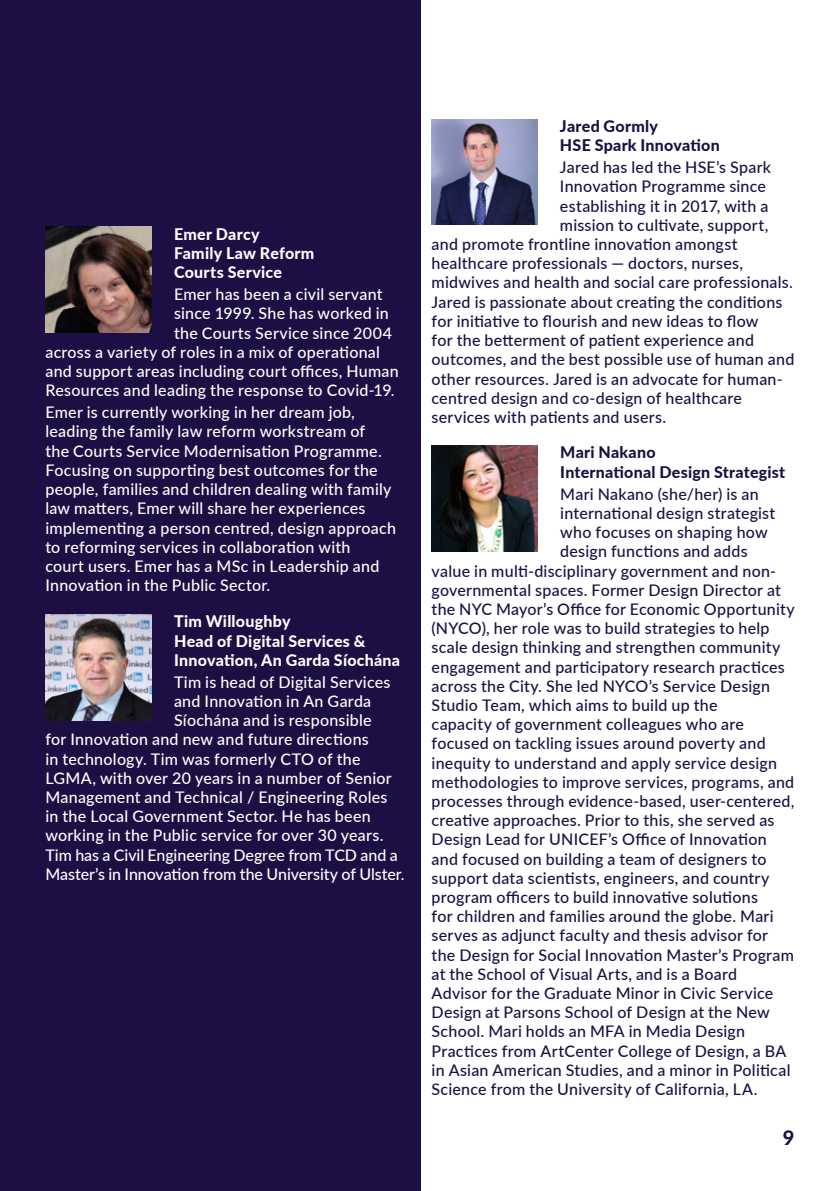
<style>
.page{position:relative;width:840px;height:1191px;background:#fff}
.page>*{position:absolute;margin:0;border:0;box-sizing:border-box;transform-origin:0 0}
.t1{font:800 20px "Lato";color:#1d0f44}
.Body_copy{font:500 16px "Lato";letter-spacing:.015em;color:#1d0f44}
.Body_copy-2{font:500 16px/19.2px "Lato";letter-spacing:.015em;color:#fff}
.Body_copy-3{font:800 16px/19.2px "Lato";letter-spacing:.015em;color:#fff}
.Body_copy-4{font:500 16px "Lato";letter-spacing:-.005em;color:#fff}
.Body_copy-5{font:800 16px/19.2px "Lato";letter-spacing:.015em;color:#1d0f44}
</style>
<div class="page">
<div style="left:0;top:0;width:420px;height:1191px;background:#1d0f44"></div>
<img style="left:45px;top:227px;width:106px;height:106px">
<img style="left:431px;top:446px;width:106px;height:105px">
<img style="left:45px;top:614px;width:106px;height:106px">
<img style="left:431px;top:119px;width:106px;height:106px">
<p class="Body_copy-3" style="left:174px;top:224px;width:142px">Emer Darcy<br>Family Law Reform<br>Courts Service</p>
<p class="Body_copy-2" style="left:174px;top:284px;width:210px">Emer has been a civil servant</p>
<p class="Body_copy-2" style="left:174px;top:303px;width:216px">since 1999. She has worked in</p>
<p class="Body_copy-2" style="left:174px;top:322px;width:219px">the Courts Service since 2004</p>
<p class="Body_copy-2" style="left:45px;top:342px;width:336px">across a variety of roles in a mix of operational</p>
<p class="Body_copy-2" style="left:45px;top:361px;width:355px">and support areas including court offices, Human</p>
<p class="Body_copy-2" style="left:45px;top:380px;width:350px">Resources and leading the response to Covid-19.</p>
<p class="Body_copy-2" style="left:45px;top:402px;width:352px">Emer is currently working in her dream job, leading the family law reform workstream of<br>the Courts Service Modernisation Programme.<br>Focusing on supporting best outcomes for the people, families and children dealing with family law matters, Emer will share her experiences implementing a person centred, design approach to reforming services in collaboration with<br>court users. Emer has a MSc in Leadership and Innovation in the Public Sector.</p>
<p class="Body_copy-3" style="left:174px;top:611px;width:227px">Tim Willoughby<br>Head of Digital Services &amp;<br>Innovation, An Garda Síochána</p>
<p class="Body_copy-2" style="left:174px;top:671px;width:218px">Tim is head of Digital Services</p>
<p class="Body_copy-2" style="left:174px;top:691px;width:199px">and Innovation in An Garda</p>
<p class="Body_copy-2" style="left:174px;top:710px;width:199px">Síochána and is responsible</p>
<p class="Body_copy-2" style="left:45px;top:729px;width:325px">for Innovation and new and future directions</p>
<p class="Body_copy-2" style="left:45px;top:748px;width:316px">in technology. Tim was formerly CTO of the</p>
<p class="Body_copy-2" style="left:45px;top:767px;width:348px">LGMA, with over 20 years in a number of Senior</p>
<p class="Body_copy-2" style="left:45px;top:787px;width:343px">Management and Technical / Engineering Roles</p>
<p class="Body_copy-2" style="left:45px;top:806px;width:326px">in the Local Government Sector. He has been</p>
<p class="Body_copy-2" style="left:45px;top:825px;width:339px">working in the Public service for over 30 years.</p>
<p class="Body_copy-4" style="left:45px;top:843px;width:353px">Tim has a Civil Engineering Degree from TCD and a</p>
<p class="Body_copy-4" style="left:45px;top:862px;width:360px">Master’s in Innovation from the University of Ulster.</p>
<p class="Body_copy-5" style="left:559px;top:116px;width:161px">Jared Gormly<br>HSE Spark Innovation</p>
<p class="Body_copy" style="left:559px;top:156px;width:212px">Jared has led the HSE’s Spark</p>
<p class="Body_copy" style="left:559px;top:175px;width:207px">Innovation Programme since</p>
<p class="Body_copy" style="left:559px;top:194px;width:210px">establishing it in 2017, with a</p>
<p class="Body_copy" style="left:559px;top:213px;width:210px">mission to cultivate, support,</p>
<p class="Body_copy" style="left:431px;top:233px;width:307px">and promote frontline innovation amongst</p>
<p class="Body_copy" style="left:431px;top:252px;width:313px">healthcare professionals — doctors, nurses,</p>
<p class="Body_copy" style="left:431px;top:271px;width:362px">midwives and health and social care professionals.</p>
<p class="Body_copy" style="left:431px;top:290px;width:352px">Jared is passionate about creating the conditions</p>
<p class="Body_copy" style="left:431px;top:309px;width:328px">for initiative to flourish and new ideas to flow</p>
<p class="Body_copy" style="left:431px;top:329px;width:324px">for the betterment of patient experience and</p>
<p class="Body_copy" style="left:431px;top:348px;width:364px">outcomes, and the best possible use of human and</p>
<p class="Body_copy" style="left:431px;top:367px;width:352px">other resources. Jared is an advocate for human-</p>
<p class="Body_copy" style="left:431px;top:386px;width:311px">centred design and co-design of healthcare</p>
<p class="Body_copy" style="left:431px;top:405px;width:236px">services with patients and users.</p>
<p class="Body_copy-5" style="left:560px;top:442px;width:226px">Mari Nakano<br>International Design Strategist</p>
<p class="Body_copy" style="left:560px;top:482px;width:200px">Mari Nakano (she/her) is an</p>
<p class="Body_copy" style="left:560px;top:501px;width:216px">international design strategist</p>
<p class="Body_copy" style="left:560px;top:521px;width:209px">who focuses on shaping how</p>
<p class="Body_copy" style="left:560px;top:540px;width:189px">design functions and adds</p>
<p class="Body_copy" style="left:431px;top:559px;width:346px">value in multi-disciplinary government and non-</p>
<p class="Body_copy" style="left:431px;top:578px;width:351px">governmental spaces. Former Design Director at</p>
<p class="Body_copy" style="left:431px;top:597px;width:364px">the NYC Mayor’s Office for Economic Opportunity</p>
<p class="Body_copy" style="left:431px;top:617px;width:339px">(NYCO), her role was to build strategies to help</p>
<p class="Body_copy" style="left:431px;top:636px;width:350px">scale design thinking and strengthen community</p>
<p class="Body_copy" style="left:431px;top:655px;width:354px">engagement and participatory research practices</p>
<p class="Body_copy" style="left:431px;top:674px;width:340px">across the City. She led NYCO’s Service Design</p>
<p class="Body_copy" style="left:431px;top:693px;width:287px">Studio Team, which aims to build up the</p>
<p class="Body_copy" style="left:431px;top:713px;width:314px">capacity of government colleagues who are</p>
<p class="Body_copy" style="left:431px;top:732px;width:335px">focused on tackling issues around poverty and</p>
<p class="Body_copy" style="left:431px;top:751px;width:347px">inequity to understand and apply service design</p>
<p class="Body_copy" style="left:431px;top:770px;width:364px">methodologies to improve services, programs, and</p>
<p class="Body_copy" style="left:431px;top:789px;width:364px">processes through evidence-based, user-centered,</p>
<p class="Body_copy" style="left:431px;top:809px;width:344px">creative approaches. Prior to this, she served as</p>
<p class="Body_copy" style="left:431px;top:828px;width:336px">Design Lead for UNICEF’s Office of Innovation</p>
<p class="Body_copy" style="left:431px;top:847px;width:336px">and focused on building a team of designers to</p>
<p class="Body_copy" style="left:431px;top:866px;width:339px">support data scientists, engineers, and country</p>
<p class="Body_copy" style="left:431px;top:885px;width:328px">program officers to build innovative solutions</p>
<p class="Body_copy" style="left:431px;top:905px;width:343px">for children and families around the globe. Mari</p>
<p class="Body_copy" style="left:431px;top:924px;width:338px">serves as adjunct faculty and thesis advisor for</p>
<p class="Body_copy" style="left:431px;top:943px;width:363px">the Design for Social Innovation Master’s Program</p>
<p class="Body_copy" style="left:431px;top:962px;width:307px">at the School of Visual Arts, and is a Board</p>
<p class="Body_copy" style="left:431px;top:981px;width:343px">Advisor for the Graduate Minor in Civic Service</p>
<p class="Body_copy" style="left:431px;top:1001px;width:339px">Design at Parsons School of Design at the New</p>
<p class="Body_copy" style="left:431px;top:1020px;width:315px">School. Mari holds an MFA in Media Design</p>
<p class="Body_copy" style="left:431px;top:1039px;width:356px">Practices from ArtCenter College of Design, a BA</p>
<p class="Body_copy" style="left:431px;top:1058px;width:360px">in Asian American Studies, and a minor in Political</p>
<p class="Body_copy" style="left:431px;top:1077px;width:327px">Science from the University of California, LA.</p>
<p class="t1" style="left:782px;top:1122px;width:13px">9</p>
</div>
